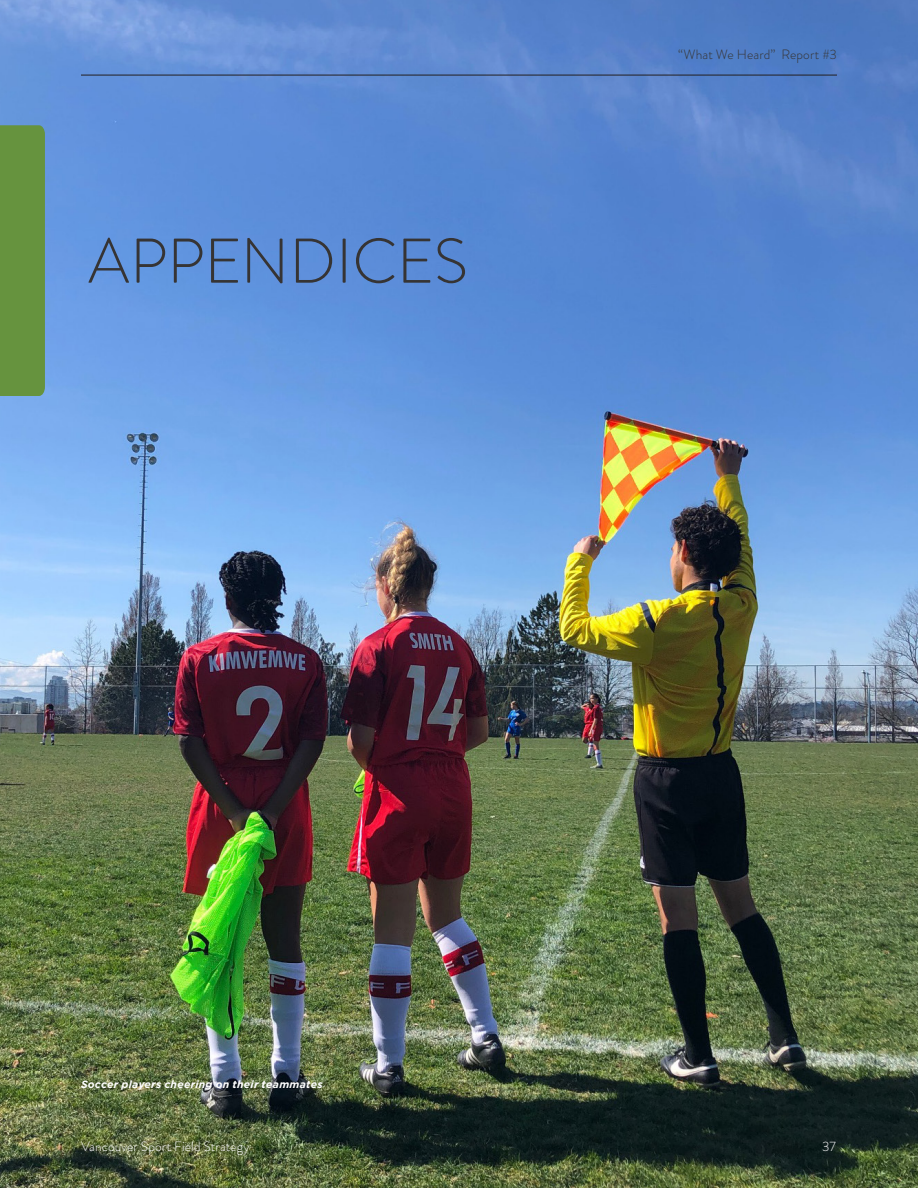
<style>
.page{position:relative;width:918px;height:1188px;background:#fff}
.page>*{position:absolute;margin:0;border:0;box-sizing:border-box;transform-origin:0 0}
.Section_Title{font:300 63px "Brandon Grotesque";letter-spacing:-.005em;color:#363434}
.t1{font:300 13.5px "Brandon Grotesque";letter-spacing:.01em;color:#fff}
.t2{font:300 13.5px "Brandon Grotesque";letter-spacing:.01em;color:#363434}
.Image_Text{font:italic 700 10.5px "Gotham";letter-spacing:.025em;color:#fff}
</style>
<div class="page">
<img style="left:0;top:0;width:918px;height:1188px">
<hr style="left:81px;top:75px;width:756px;height:1px;background:#231f20">
<div style="left:0;top:125px;width:45px;height:271px;background:#66933e"></div>
<p class="Section_Title" style="left:88px;top:218px;width:381px">APPENDICES</p>
<p class="t2" style="left:678px;top:46px;width:160px">“What We Heard” Report #3</p>
<p class="Image_Text" style="left:81px;top:1078px;width:243px">Soccer players cheering on their teammates</p>
<p class="t1" style="left:81px;top:1137px;width:170px">Vancouver Sport Field Strategy</p>
<p class="t1" style="left:822px;top:1137px;width:15px">37</p>
</div>
